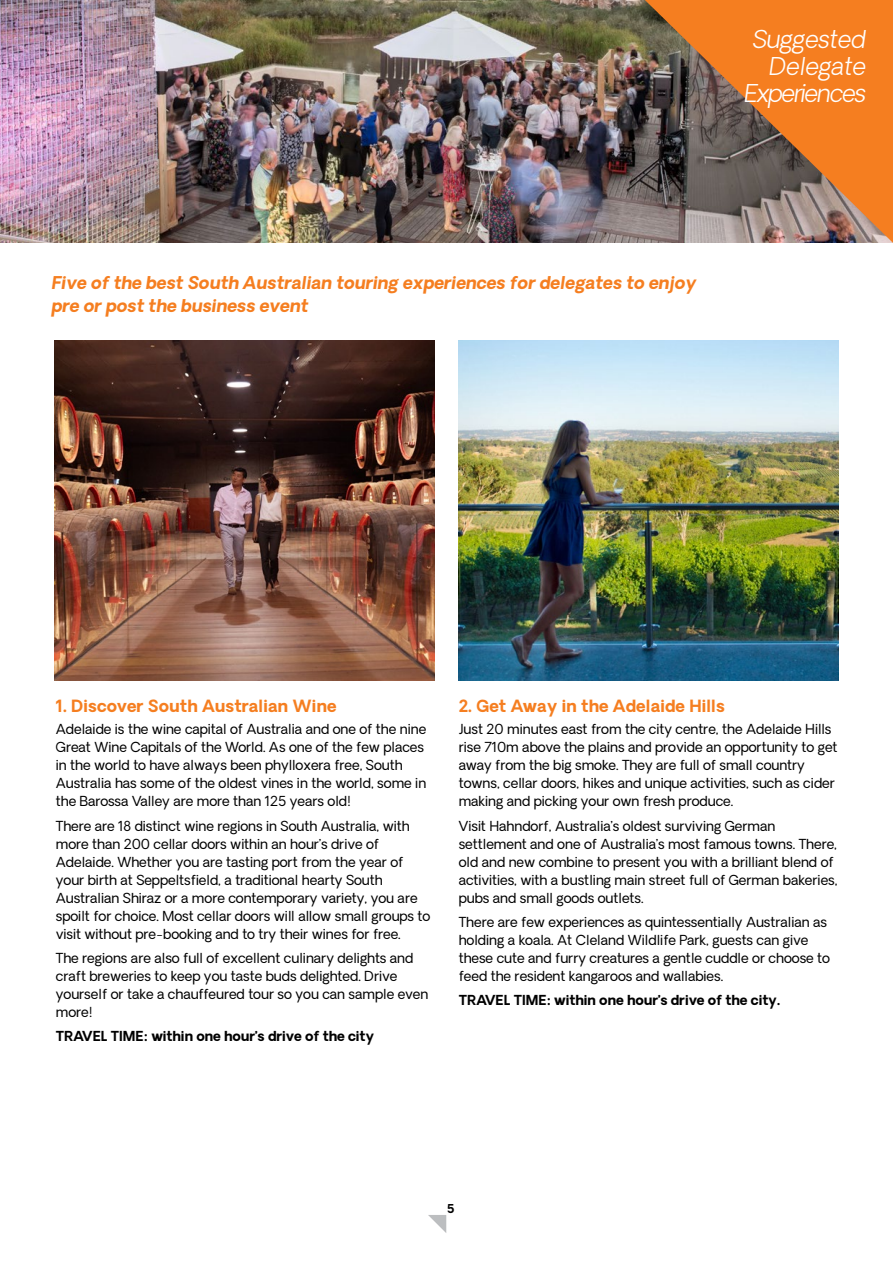
<style>
.page{position:relative;width:893px;height:1263px;background:#fff}
.page>*{position:absolute;margin:0;border:0;box-sizing:border-box;transform-origin:0 0}
.t1{font:italic 300 24px/27px "Oakes Grotesk";color:#fff;text-align:right}
.t2{font:italic 700 17.25px/22.5px "Oakes Grotesk";color:#f57e20}
.t3{font:700 16.5px "Oakes Grotesk";letter-spacing:.01em;color:#f57e20}
.t4{font:13.5px/18px "Oakes Grotesk";color:#000}
.t5{font:700 13.5px "Oakes Grotesk";color:#000}
.t6{font:700 12px "Oakes Grotesk";color:#000}
</style>
<div class="page">
<svg style="left:428px;top:1215px;width:18px;height:18px"></svg>
<img style="left:0;top:0;width:645px;height:243px">
<svg style="left:645px;top:0;width:248px;height:243px;background:#b37241"></svg>
<img style="left:54px;top:340px;width:380px;height:340px">
<img style="left:459px;top:340px;width:380px;height:340px">
<h1 class="t1" style="left:745px;top:26px;width:123px">Suggested<br>Delegate<br>Experiences</h1>
<p class="t2" style="left:52px;top:272px;width:646px">Five of the best South Australian touring experiences for delegates to enjoy pre or post the business event</p>
<p class="t3" style="left:56px;top:695px;width:282px">1. Discover South Australian Wine</p>
<p class="t4" style="left:56px;top:720px;width:372px">Adelaide is the wine capital of Australia and one of the nine Great Wine Capitals of the World. As one of the few places in the world to have always been phylloxera free, South Australia has some of the oldest vines in the world, some in the Barossa Valley are more than 125 years old!</p>
<p class="t4" style="left:56px;top:817px;width:376px">There are 18 distinct wine regions in South Australia, with more than 200 cellar doors within an hour’s drive of Adelaide. Whether you are tasting port from the year of your birth at Seppeltsfield, a traditional hearty South Australian Shiraz or a more contemporary variety, you are spoilt for choice. Most cellar doors will allow small groups to visit without pre-booking and to try their wines for free.</p>
<p class="t4" style="left:56px;top:949px;width:374px">The regions are also full of excellent culinary delights and craft breweries to keep you taste buds delighted. Drive yourself or take a chauffeured tour so you can sample even more!</p>
<p class="t5" style="left:56px;top:1027px;width:320px">TRAVEL TIME: within one hour’s drive of the city</p>
<p class="t3" style="left:459px;top:695px;width:268px">2. Get Away in the Adelaide Hills</p>
<p class="t4" style="left:459px;top:720px;width:380px">Just 20 minutes east from the city centre, the Adelaide Hills rise 710m above the plains and provide an opportunity to get away from the big smoke. They are full of small country towns, cellar doors, hikes and unique activities, such as cider making and picking your own fresh produce.</p>
<p class="t4" style="left:459px;top:817px;width:380px">Visit Hahndorf, Australia’s oldest surviving German settlement and one of Australia’s most famous towns. There, old and new combine to present you with a brilliant blend of activities, with a bustling main street full of German bakeries, pubs and small goods outlets.</p>
<p class="t4" style="left:459px;top:913px;width:373px">There are few experiences as quintessentially Australian as holding a koala. At Cleland Wildlife Park, guests can give these cute and furry creatures a gentle cuddle or choose to feed the resident kangaroos and wallabies.</p>
<p class="t5" style="left:459px;top:991px;width:323px">TRAVEL TIME: within one hour’s drive of the city.</p>
<p class="t6" style="left:447px;top:1201px;width:9px">5</p>
</div>
